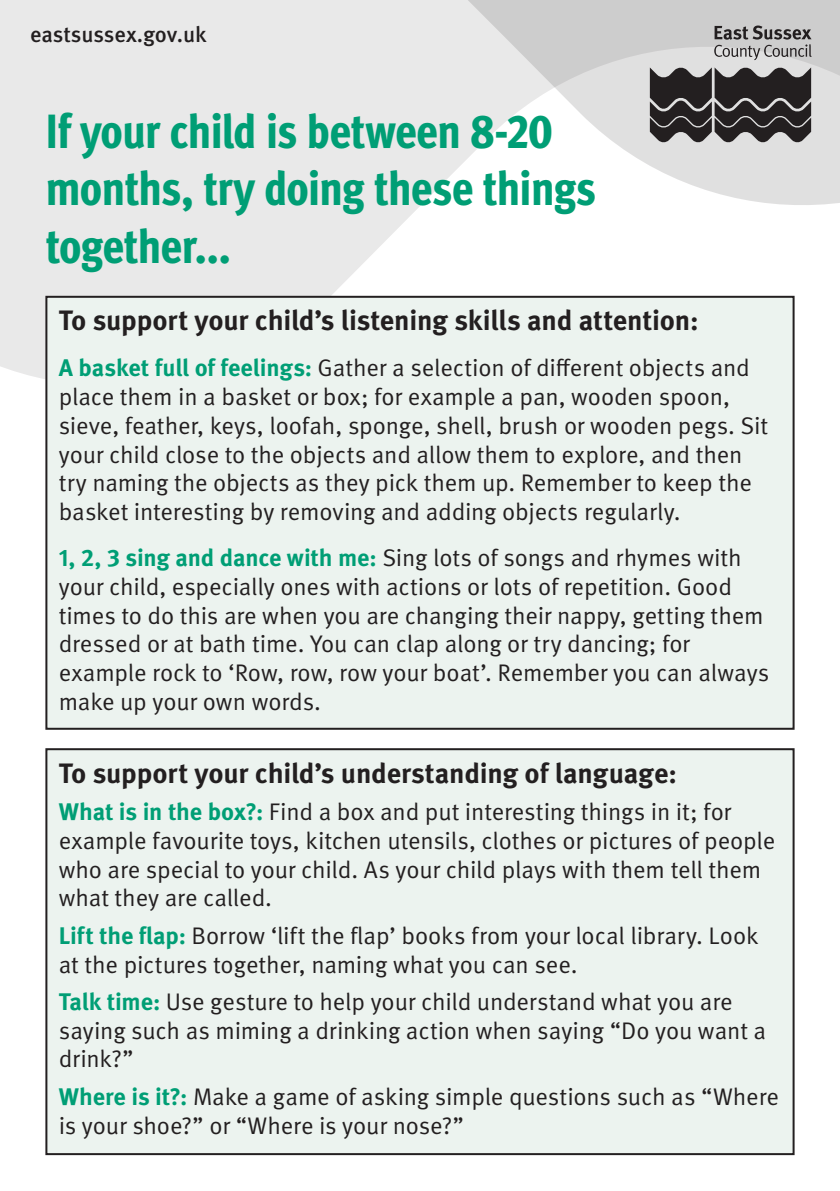
<style>
.page{position:relative;width:840px;height:1191px;background:#fff}
.page>*{position:absolute;margin:0;border:0;box-sizing:border-box;transform-origin:0 0}
.t1{font:800 48px/57.6px "Meta Cond OT";letter-spacing:-.025em;color:#009e75}
.t2{font:700 28px "Meta Pro";letter-spacing:-.01em;color:#231f20}
.t3{font:24px/28.8px "Meta Pro";letter-spacing:-.01em;color:#231f20}
.t4{font:500 22px "Meta Pro";letter-spacing:-.005em;color:#231f20}
.s1{font-weight:700;color:#009e75}
</style>
<div class="page">
<svg style="left:0;top:208px;width:795px;height:181px"></svg>
<svg style="left:0;top:0;width:839px;height:208px;background:#e7e7e7"></svg>
<svg style="left:649px;top:67px;width:161px;height:76px;background:#4f4c4d"></svg>
<svg style="left:713px;top:26px;width:98px;height:34px;background:#a3a2a3"></svg>
<div style="left:46px;top:297px;width:747px;height:432px;background:#ecf3ef"></div>
<div style="left:45px;top:296px;width:749px;height:434px;border:2px solid #231f20"></div>
<div style="left:46px;top:749px;width:747px;height:405px;background:#ecf3ef"></div>
<div style="left:45px;top:748px;width:749px;height:407px;border:2px solid #231f20"></div>
<p class="t4" style="left:30px;top:21px;width:178px">eastsussex.gov.uk</p>
<h1 class="t1" style="left:45px;top:103px;width:552px">If your child is between 8-20 months, try doing these things together...</h1>
<p class="t2" style="left:59px;top:303px;width:641px">To support your child’s listening skills and attention:</p>
<p class="t3" style="left:59px;top:354px;width:710px"><span class="s1">A basket full of feelings:</span> Gather a selection of different objects and place them in a basket or box; for example a pan, wooden spoon, sieve, feather, keys, loofah, sponge, shell, brush or wooden pegs. Sit your child close to the objects and allow them to explore, and then try naming the objects as they pick them up. Remember to keep the basket interesting by removing and adding objects regularly.</p>
<p class="t3" style="left:59px;top:543px;width:711px"><span class="s1">1, 2, 3 sing and dance with me:</span> Sing lots of songs and rhymes with your child, especially ones with actions or lots of repetition. Good times to do this are when you are changing their nappy, getting them dressed or at bath time. You can clap along or try dancing; for example rock to ‘Row, row, row your boat’. Remember you can always make up your own words.</p>
<p class="t2" style="left:59px;top:755px;width:619px">To support your child’s understanding of language:</p>
<p class="t3" style="left:59px;top:797px;width:717px"><span class="s1">What is in the box?:</span> Find a box and put interesting things in it; for example favourite toys, kitchen utensils, clothes or pictures of people who are special to your child. As your child plays with them tell them what they are called.</p>
<p class="t3" style="left:59px;top:921px;width:700px"><span class="s1">Lift the flap:</span> Borrow ‘lift the flap’ books from your local library. Look at the pictures together, naming what you can see.</p>
<p class="t3" style="left:59px;top:987px;width:708px"><span class="s1">Talk time:</span> Use gesture to help your child understand what you are saying such as miming a drinking action when saying “Do you want a drink?”</p>
<p class="t3" style="left:59px;top:1082px;width:721px"><span class="s1">Where is it?:</span> Make a game of asking simple questions such as “Where is your shoe?” or “Where is your nose?”</p>
</div>
